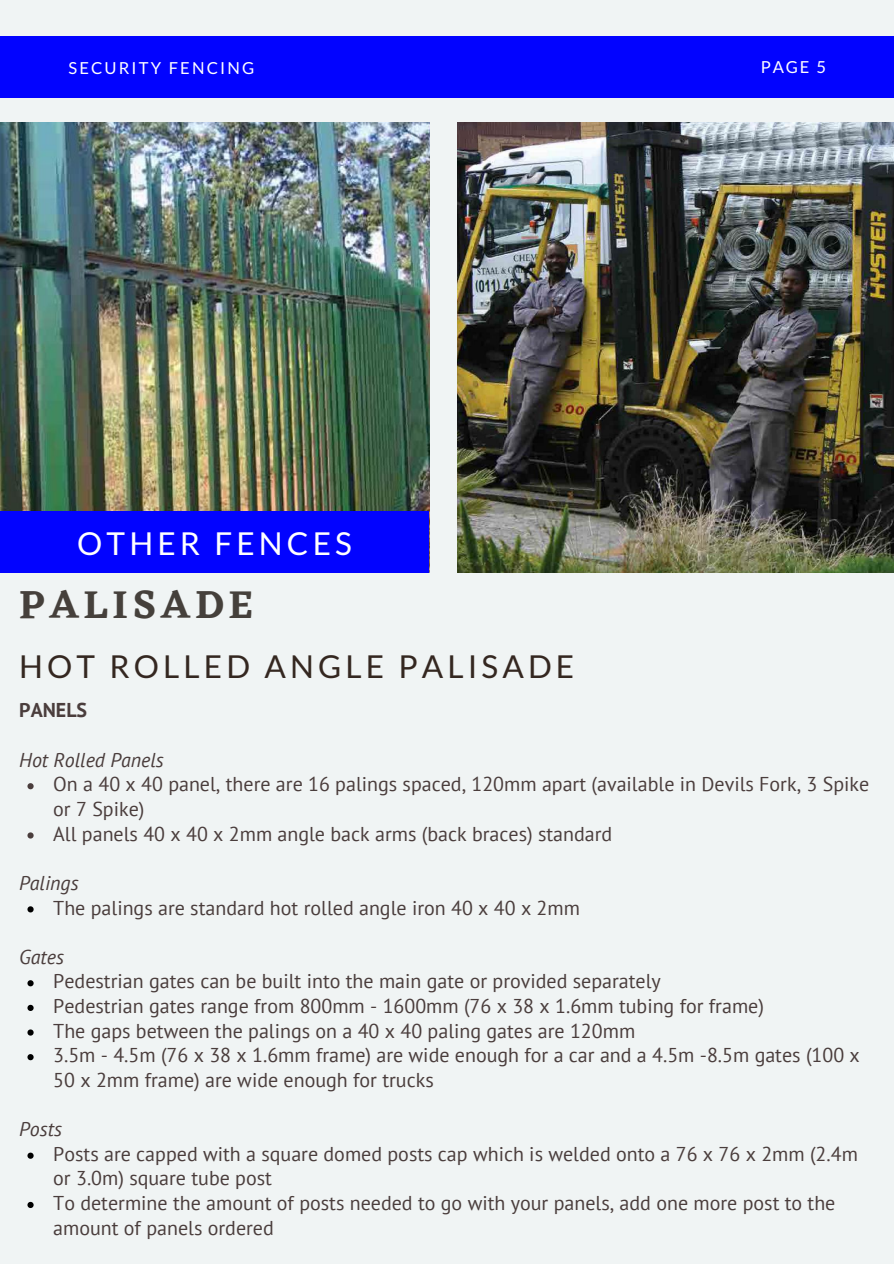
<style>
.page{position:relative;width:894px;height:1264px;background:#fff}
.page>*{position:absolute;margin:0;border:0;box-sizing:border-box;transform-origin:0 0}
.t1{font:600 40.5px "Eczar";letter-spacing:.12em;color:#45403b}
.t2{font:31.65px "Lato";letter-spacing:.13em;color:#342720}
.t3{font:31.65px "Lato";letter-spacing:.13em;color:#fff}
.t4{font:19.95px/24.6px "PT Sans";color:#4a3d3c}
.t5{font:italic 19.95px "PT Sans";color:#4a3d3c}
.t6{font:700 19.95px "PT Sans";color:#4a3d3c}
.t7{font:16.5px "Lato";letter-spacing:.13em;color:#fff}
</style>
<div class="page">
<div style="left:0;top:0;width:893px;height:1263px;background:#f0f4f4"></div>
<div style="left:0;top:37px;width:893px;height:61px;background:#0203ff"></div>
<img style="left:457px;top:123px;width:436px;height:449px">
<img style="left:0;top:123px;width:429px;height:388px">
<svg style="left:27px;top:783px;width:7px;height:6px"></svg>
<svg style="left:27px;top:832px;width:7px;height:6px"></svg>
<svg style="left:27px;top:906px;width:7px;height:6px"></svg>
<svg style="left:27px;top:980px;width:7px;height:6px"></svg>
<svg style="left:27px;top:1004px;width:7px;height:6px"></svg>
<svg style="left:27px;top:1029px;width:7px;height:6px"></svg>
<svg style="left:27px;top:1054px;width:7px;height:6px"></svg>
<svg style="left:27px;top:1152px;width:7px;height:6px"></svg>
<svg style="left:27px;top:1201px;width:7px;height:6px"></svg>
<div style="left:0;top:511px;width:429px;height:61px;background:#0203ff"></div>
<p class="t7" style="left:68px;top:58px;width:187px">SECURITY FENCING</p>
<p class="t7" style="left:760px;top:57px;width:66px">PAGE 5</p>
<h2 class="t3" style="left:77px;top:523px;width:276px">OTHER FENCES</h2>
<h1 class="t1" style="left:19px;top:580px;width:236px">PALISADE</h1>
<h2 class="t2" style="left:19px;top:646px;width:556px">HOT ROLLED ANGLE PALISADE</h2>
<p class="t6" style="left:19px;top:697px;width:69px">PANELS</p>
<p class="t5" style="left:19px;top:746px;width:146px">Hot Rolled Panels</p>
<p class="t4" style="left:53px;top:771px;width:817px">On a 40 x 40 panel, there are 16 palings spaced, 120mm apart (available in Devils Fork, 3 Spike or 7 Spike)<br>All panels 40 x 40 x 2mm angle back arms (back braces) standard</p>
<p class="t5" style="left:19px;top:869px;width:61px">Palings</p>
<p class="t4" style="left:53px;top:894px;width:528px">The palings are standard hot rolled angle iron 40 x 40 x 2mm</p>
<p class="t5" style="left:19px;top:943px;width:46px">Gates</p>
<p class="t4" style="left:53px;top:968px;width:807px">Pedestrian gates can be built into the main gate or provided separately<br>Pedestrian gates range from 800mm - 1600mm (76 x 38 x 1.6mm tubing for frame)<br>The gaps between the palings on a 40 x 40 paling gates are 120mm<br>3.5m - 4.5m (76 x 38 x 1.6mm frame) are wide enough for a car and a 4.5m -8.5m gates (100 x 50 x 2mm frame) are wide enough for trucks</p>
<p class="t5" style="left:19px;top:1115px;width:44px">Posts</p>
<p class="t4" style="left:53px;top:1141px;width:805px">Posts are capped with a square domed posts cap which is welded onto a 76 x 76 x 2mm (2.4m or 3.0m) square tube post<br>To determine the amount of posts needed to go with your panels, add one more post to the amount of panels ordered</p>
</div>
